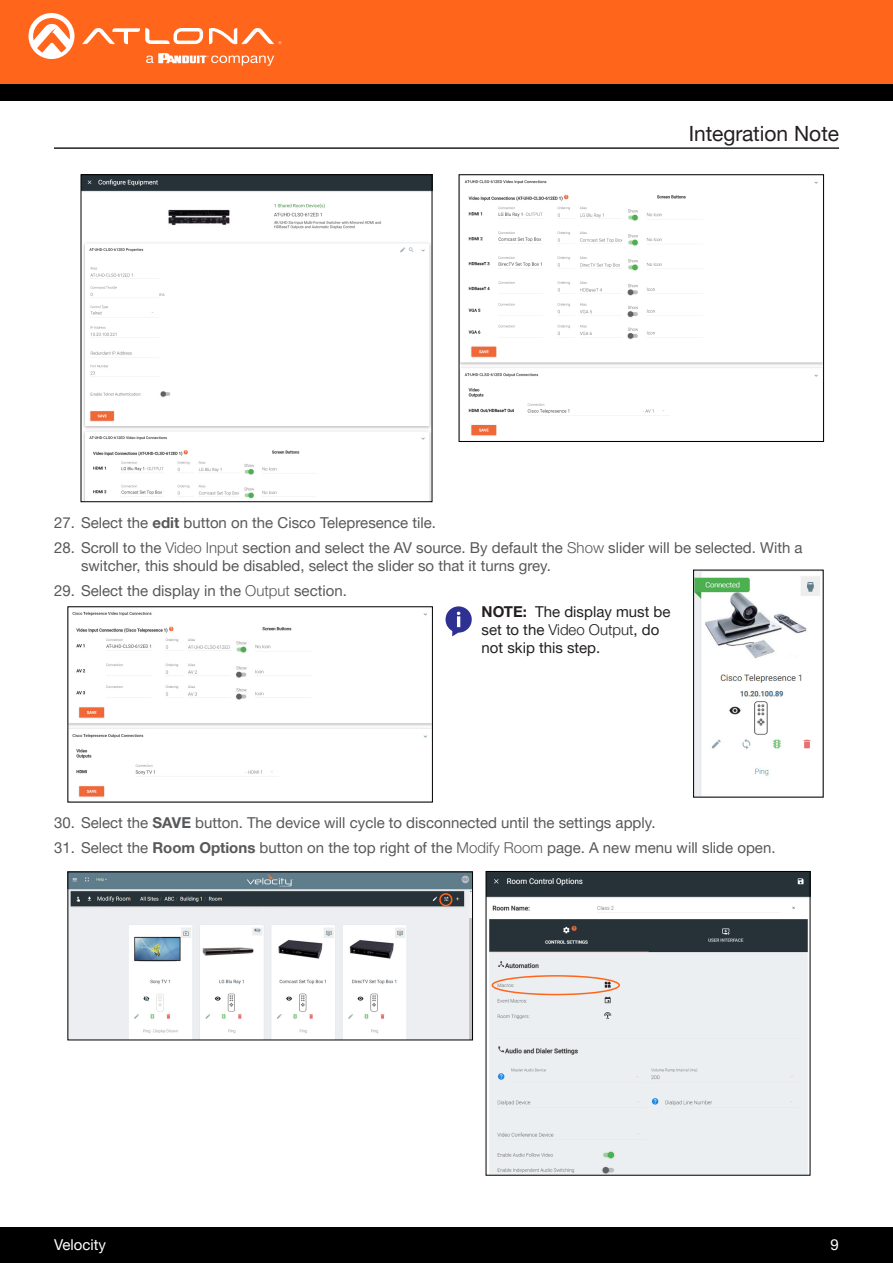
<style>
.page{position:relative;width:893px;height:1263px;background:#fff}
.page>*{position:absolute;margin:0;border:0;box-sizing:border-box;transform-origin:0 0}
.Non_TOC_Section_Head{font:21px "Helvetica Neue LTW1 G";color:#231f20}
.t1{font:15px/18px "Helvetica Neue LTW1 G";color:#57585a}
.General_Bold_Text{font:15px/18px "Helvetica Neue LTW1 G";color:#231f20}
.t2{font:15px "Helvetica Neue LTW1 G";color:#fff}
.s1{font-weight:700}
.s2{font-weight:300}
</style>
<div class="page">
<div style="left:0;top:1227px;width:893px;height:36px;background:#000"></div>
<div style="left:0;top:0;width:893px;height:84px;background:#ff661c"></div>
<div style="left:0;top:84px;width:893px;height:16px;background:#000"></div>
<svg style="left:82px;top:28px;width:121px;height:16px"></svg>
<svg style="left:209px;top:28px;width:72px;height:16px"></svg>
<svg style="left:29px;top:13px;width:45px;height:46px"></svg>
<svg style="left:146px;top:53px;width:128px;height:13px"></svg>
<hr style="left:54px;top:147px;width:785px;height:2px;background:#231f20">
<img style="left:695px;top:572px;width:125px;height:223px">
<div style="left:693px;top:570px;width:131px;height:227px;border:1px solid #000"></div>
<img style="left:70px;top:611px;width:361px;height:187px">
<img style="left:83px;top:176px;width:347px;height:324px">
<div style="left:81px;top:174px;width:351px;height:328px;border:1px solid #000"></div>
<img style="left:461px;top:180px;width:361px;height:256px">
<div style="left:459px;top:174px;width:365px;height:268px;border:1px solid #000"></div>
<svg style="left:446px;top:606px;width:26px;height:30px"></svg>
<img style="left:488px;top:873px;width:320px;height:300px">
<div style="left:486px;top:871px;width:324px;height:304px;border:1px solid #000"></div>
<div style="left:492px;top:975px;width:128px;height:20px;border:2px solid #ff661c;border-radius:50%"></div>
<img style="left:70px;top:873px;width:401px;height:165px">
<div style="left:68px;top:871px;width:405px;height:169px;border:1px solid #000"></div>
<div style="left:439px;top:893px;width:13px;height:13px;border:2px solid #ff661c;border-radius:50%"></div>
<p class="Non_TOC_Section_Head" style="left:689px;top:120px;width:152px">Integration Note</p>
<p class="t1" style="left:54px;top:514px;width:384px">27. Select the <span class="s1">edit</span> button on the Cisco Telepresence tile.</p>
<p class="t1" style="left:81px;top:539px;width:723px;text-indent:-27px">28. Scroll to the <span class="s2">Video Input</span> section and select the AV source. By default the <span class="s2">Show</span> slider will be selected. With a switcher, this should be disabled, select the slider so that it turns grey.</p>
<p class="t1" style="left:54px;top:581px;width:294px">29. Select the display in the <span class="s2">Output</span> section.</p>
<p class="General_Bold_Text" style="left:482px;top:603px;width:191px"><span class="s1">NOTE:</span> The display must be set to the <span class="s2">Video Output</span>, do not skip this step.</p>
<p class="t1" style="left:54px;top:813px;width:603px">30. Select the <span class="s1">SAVE</span> button. The device will cycle to disconnected until the settings apply.</p>
<p class="t1" style="left:54px;top:838px;width:723px">31. Select the <span class="s1">Room Options</span> button on the top right of the <span class="s2">Modify Room</span> page. A new menu will slide open.</p>
<p class="t2" style="left:54px;top:1235px;width:54px">Velocity</p>
<p class="t2" style="left:831px;top:1235px;width:10px">9</p>
</div>
